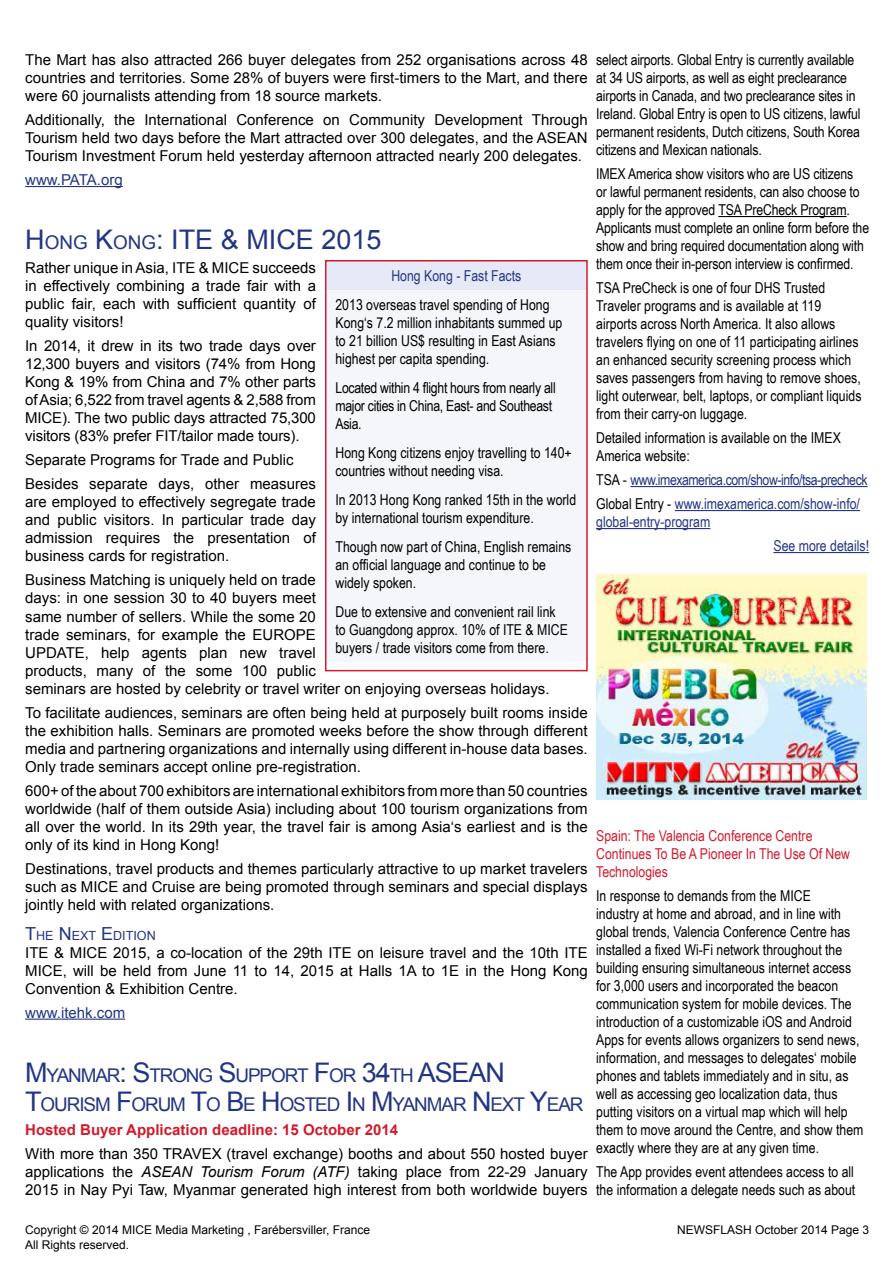
<style>
.page{position:relative;width:893px;height:1263px;background:#fff}
.page>*{position:absolute;margin:0;border:0;box-sizing:border-box;transform-origin:0 0}
.t1{font:27px "Arial";color:#223583}
.t2{font:18.9px "Arial";letter-spacing:-.055em;color:#223583}
.t3{font:15px/18px "Arial";color:#000;text-align:justify}
.t4{font:15px/18px "Arial Narrow";color:#000}
.t5{font:15px/24px "Arial Narrow";color:#223583}
.t6{font:15px/18px "Arial Narrow";color:#d21a2c}
.t7{font:15px/18px "Arial Narrow";letter-spacing:-.02em;color:#000}
.t8{font:700 15px "Arial";color:#d21a2c}
.t9{font:15px "Arial";color:#223583}
.t10{font:12.6px "Arial";color:#223583}
.t11{font:12px "Arial";color:#000}
.s1{font-size:18.9px}
.s2{font-size:18px}
.s3{font-size:27px}
.s4{font-style:italic}
.s5{color:#000}
</style>
<div class="page">
<hr style="left:25px;top:186px;width:98px;height:1px;background:#223583">
<hr style="left:25px;top:1018px;width:100px;height:2px;background:#223583">
<hr style="left:718px;top:216px;width:129px;height:1px;background:#000">
<hr style="left:630px;top:486px;width:238px;height:1px;background:#223583">
<hr style="left:675px;top:510px;width:185px;height:1px;background:#223583">
<hr style="left:596px;top:528px;width:114px;height:1px;background:#223583">
<hr style="left:773px;top:552px;width:96px;height:1px;background:#223583">
<img style="left:596px;top:575px;width:270px;height:225px">
<div style="left:326px;top:261px;width:260px;height:29px;background:#e6e9f8"></div>
<div style="left:325px;top:260px;width:263px;height:411px;border:2px solid #d21a2c"></div>
<p class="t3" style="left:25px;top:51px;width:564px">The Mart has also attracted 266 buyer delegates from 252 organisations across 48 countries and territories. Some 28% of buyers were first-timers to the Mart, and there were 60 journalists attending from 18 source markets.</p>
<p class="t3" style="left:25px;top:111px;width:564px">Additionally, the International Conference on Community Development Through Tourism held two days before the Mart attracted over 300 delegates, and the ASEAN Tourism Investment Forum held yesterday afternoon attracted nearly 200 delegates.</p>
<p class="t9" style="left:25px;top:170px;width:99px">www.PATA.org</p>
<h1 class="t1" style="left:25px;top:222px;width:160px">H <span class="s1">ONG</span> K<span class="s1">ONG</span> : ITE</h1>
<h1 class="t1" style="left:221px;top:222px;width:43px">&amp; MICE</h1>
<h1 class="t1" style="left:321px;top:222px;width:62px">2015</h1>
<p class="t3" style="left:25px;top:259px;width:292px">Rather unique in Asia, ITE &amp; MICE succeeds in effectively combining a trade fair with a public fair, each with sufficient quantity of quality visitors!</p>
<p class="t3" style="left:25px;top:337px;width:292px">In 2014, it drew in its two trade days over 12,300 buyers and visitors (74% from Hong Kong &amp; 19% from China and 7% other parts of Asia; 6,522 from travel agents &amp; 2,588 from MICE). The two public days attracted 75,300 visitors (83% prefer FIT/tailor made tours).</p>
<p class="t3" style="left:25px;top:448px;width:292px;line-height:24px">Separate Programs for Trade and Public<br>Besides separate days, other measures</p>
<p class="t3" style="left:25px;top:493px;width:292px">are employed to effectively segregate trade and public visitors. In particular trade day admission requires the presentation of business cards for registration.</p>
<p class="t3" style="left:25px;top:571px;width:526px;text-align:left">Business Matching is uniquely held on trade<br>days: in one session 30 to 40 buyers meet<br>same number of sellers. While the some 20<br>trade seminars, for example the EUROPE<br>UPDATE, help agents plan new travel<br>products, many of the some 100 public<br>seminars are hosted by celebrity or travel writer on enjoying overseas holidays.</p>
<p class="t3" style="left:25px;top:703px;width:564px">To facilitate audiences, seminars are often being held at purposely built rooms inside the exhibition halls. Seminars are promoted weeks before the show through different media and partnering organizations and internally using different in-house data bases.<br>Only trade seminars accept online pre-registration.</p>
<p class="t3" style="left:25px;top:781px;width:564px">600+ of the about 700 exhibitors are international exhibitors from more than 50 countries worldwide (half of them outside Asia) including about 100 tourism organizations from all over the world. In its 29th year, the travel fair is among Asia‘s earliest and is the only of its kind in Hong Kong!</p>
<p class="t3" style="left:25px;top:859px;width:564px">Destinations, travel products and themes particularly attractive to up market travelers such as MICE and Cruise are being promoted through seminars and special displays jointly held with related organizations.</p>
<p class="t10" style="left:25px;top:927px;width:130px"><span class="s2">T</span>HE <span class="s2">N</span>EXT <span class="s2">E</span>DITION</p>
<p class="t3" style="left:25px;top:943px;width:564px">ITE &amp; MICE 2015, a co-location of the 29th ITE on leisure travel and the 10th ITE MICE, will be held from June 11 to 14, 2015 at Halls 1A to 1E in the Hong Kong Convention &amp; Exhibition Centre.</p>
<p class="t9" style="left:25px;top:1002px;width:102px">www.itehk.com</p>
<p class="t5" style="left:391px;top:264px;width:131px">Hong Kong - Fast Facts</p>
<p class="t4" style="left:335px;top:295px;width:228px">2013 overseas travel spending of Hong Kong‘s 7.2 million inhabitants summed up to 21 billion US$ resulting in East Asians highest per capita spending.</p>
<p class="t7" style="left:335px;top:378px;width:222px">Located within 4 flight hours from nearly all major cities in China, East- and Southeast<br>Asia.</p>
<p class="t4" style="left:335px;top:443px;width:238px">Hong Kong citizens enjoy travelling to 140+ countries without needing visa.</p>
<p class="t4" style="left:335px;top:490px;width:242px">In 2013 Hong Kong ranked 15th in the world by international tourism expenditure.</p>
<p class="t4" style="left:335px;top:537px;width:237px">Though now part of China, English remains an official language and continue to be widely spoken.</p>
<p class="t4" style="left:335px;top:602px;width:234px">Due to extensive and convenient rail link to Guangdong approx. 10% of ITE &amp; MICE buyers / trade visitors come from there.</p>
<p class="t2" style="left:25px;top:1063px;width:411px"><span class="s3">M</span>YAN MAR<span class="s3">: S</span>TRONG <span class="s3">S</span>UPPORT <span class="s3">F</span>OR <span class="s3">34</span>TH <span class="s3">ASEA</span></p>
<h1 class="t1" style="left:485px;top:1055px;width:21px">N</h1>
<p class="t2" style="left:25px;top:1091px;width:560px"><span class="s3">T</span>OURISM <span class="s3">F</span>ORUM <span class="s3">T</span>O <span class="s3">B</span> E <span class="s3">H</span> OSTED <span class="s3">I</span> N <span class="s3">M</span>YAN MAR <span class="s3">N</span>EXT <span class="s3">Y</span>EAR</p>
<p class="t8" style="left:25px;top:1119px;width:374px">Hosted Buyer Application deadline: 15 October 2014</p>
<p class="t3" style="left:25px;top:1144px;width:564px">With more than 350 TRAVEX (travel exchange) booths and about 550 hosted buyer applications the <span class="s4">ASEAN Tourism Forum (ATF)</span> taking place from 22-29 January 2015 in Nay Pyi Taw, Myanmar generated high interest from both worldwide buyers</p>
<p class="t4" style="left:596px;top:50px;width:266px">select airports. Global Entry is currently available at 34 US airports, as well as eight preclearance airports in Canada, and two preclearance sites in Ireland. Global Entry is open to US citizens, lawful permanent residents, Dutch citizens, South Korea citizens and Mexican nationals.</p>
<p class="t4" style="left:596px;top:164px;width:274px">IMEX America show visitors who are US citizens<br>or lawful permanent residents, can also choose to apply for the approved TSA PreCheck Program.<br>Applicants must complete an online form before the show and bring required documentation along with them once their in-person interview is confirmed.</p>
<p class="t4" style="left:596px;top:278px;width:267px">TSA PreCheck is one of four DHS Trusted Traveler programs and is available at 119 airports across North America. It also allows travelers flying on one of 11 participating airlines an enhanced security screening process which saves passengers from having to remove shoes, light outerwear, belt, laptops, or compliant liquids from their carry-on luggage.</p>
<p class="t4" style="left:596px;top:428px;width:246px">Detailed information is available on the IMEX<br>America website:</p>
<p class="t5" style="left:596px;top:467px;width:273px"><span class="s5">TSA -</span> www.imexamerica.com/show-info/tsa-precheck<br><span class="s5">Global Entry -</span> www.imexamerica.com/show-info/</p>
<p class="t5" style="left:596px;top:509px;width:116px">global-entry-program</p>
<p class="t5" style="left:773px;top:533px;width:97px">See more details!</p>
<p class="t6" style="left:596px;top:826px;width:255px">Spain: The Valencia Conference Centre<br>Continues To Be A Pioneer In The Use Of New<br>Technologies</p>
<p class="t4" style="left:596px;top:886px;width:269px">In response to demands from the MICE<br>industry at home and abroad, and in line with global trends, Valencia Conference Centre has installed a fixed Wi-Fi network throughout the building ensuring simultaneous internet access for 3,000 users and incorporated the beacon communication system for mobile devices. The introduction of a customizable iOS and Android Apps for events allows organizers to send news, information, and messages to delegates‘ mobile phones and tablets immediately and in situ, as well as accessing geo localization data, thus putting visitors on a virtual map which will help them to move around the Centre, and show them exactly where they are at any given time.</p>
<p class="t4" style="left:596px;top:1162px;width:261px">The App provides event attendees access to all the information a delegate needs such as about</p>
<p class="t11" style="left:25px;top:1222px;width:346px">Copyright © 2014 MICE Media Marketing , Farébersviller, France</p>
<p class="t11" style="left:677px;top:1222px;width:194px">NEWSFLASH October 2014 Page 3</p>
<p class="t11" style="left:25px;top:1236px;width:106px">All Rights reserved.</p>
</div>
